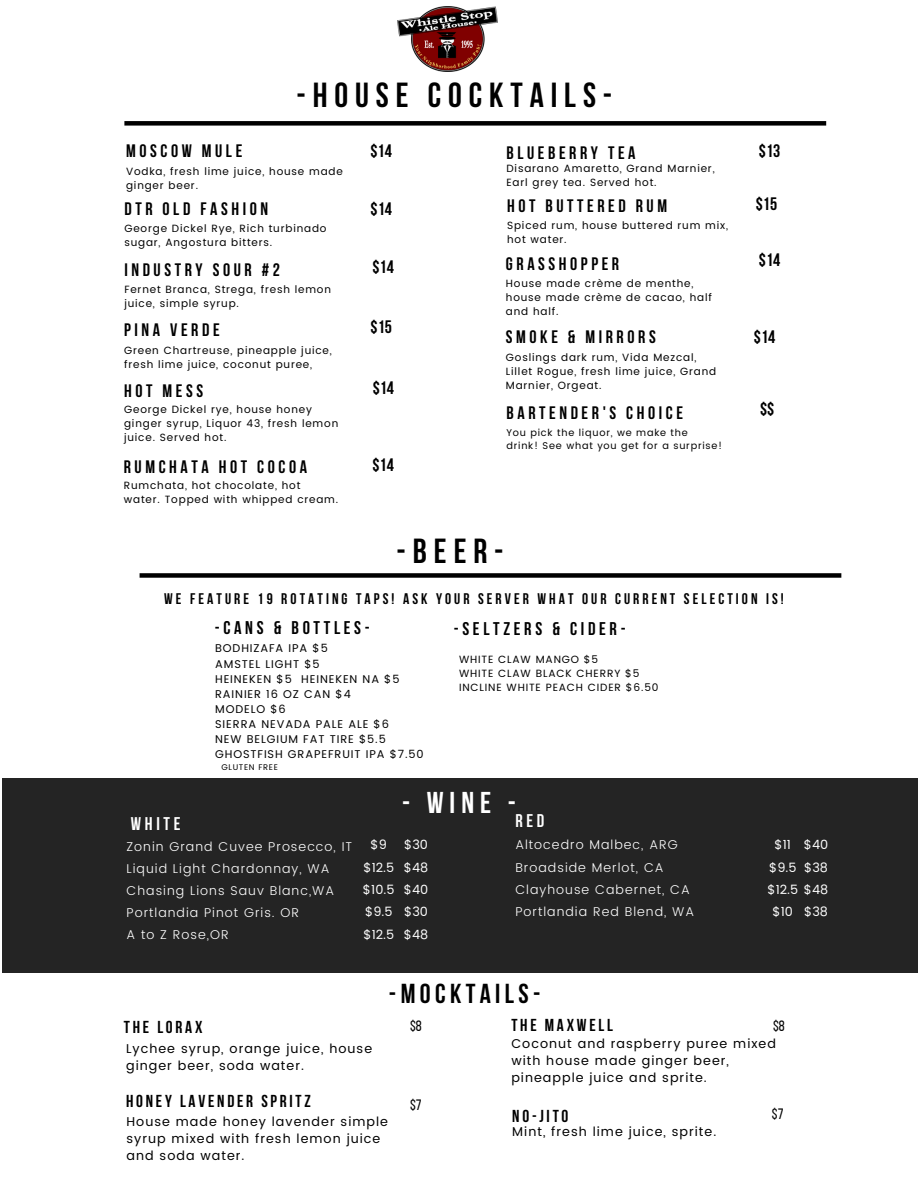
<style>
.page{position:relative;width:918px;height:1188px;background:#fff}
.page>*{position:absolute;margin:0;border:0;box-sizing:border-box;transform-origin:0 0}
.t1{font:700 34.65px "Bebas Neue";letter-spacing:.2em;color:#000}
.t2{font:700 30px "Bebas Neue";color:#fff}
.t3{font:700 27.3px "Bebas Neue";letter-spacing:.16em;color:#000}
.t4{font:700 18.3px "Bebas Neue";letter-spacing:.2em;color:#000}
.t5{font:700 18.3px "Bebas Neue";letter-spacing:.2em;color:#fff}
.t6{font:700 18px "Bebas Neue";letter-spacing:.2em;color:#000}
.t7{font:700 17.25px "Bebas Neue";letter-spacing:.16em;color:#000}
.t8{font:700 15.3px "Bebas Neue";letter-spacing:.2em;color:#000}
.t9{font:15px "Bebas Neue";color:#000}
.t10{font:12.75px/17.1px "Poppins";letter-spacing:.08em;color:#000}
.t11{font:300 12.75px "Poppins";letter-spacing:.08em;color:#fff}
.t12{font:12.75px "Poppins";color:#fff}
.t13{font:11.25px "Poppins";letter-spacing:.08em;color:#000}
.t14{font:10.5px/14px "Poppins";letter-spacing:.08em;color:#000}
.t15{font:9.75px/13px "Poppins";letter-spacing:.08em;color:#000}
.t16{font:8.25px "Poppins";letter-spacing:.08em;color:#000}
</style>
<div class="page">
<div style="left:124px;top:121px;width:702px;height:5px;background:#000"></div>
<div style="left:2px;top:778px;width:916px;height:194px;background:#242424"></div>
<img style="left:398px;top:6px;width:100px;height:66px">
<div style="left:140px;top:573px;width:701px;height:5px;background:#000"></div>
<p class="t1" style="left:296px;top:81px;width:317px">-HOUSE COCKTAILS-</p>
<h1 class="t6" style="left:126px;top:143px;width:118px">MOSCOW MULE</h1>
<h3 class="t6" style="left:370px;top:143px;width:23px">$14</h3>
<h3 class="t14" style="left:126px;top:164px;width:218px">Vodka, fresh lime juice, house made ginger beer.</h3>
<h3 class="t6" style="left:124px;top:201px;width:145px">DTR OLD FASHION</h3>
<h3 class="t6" style="left:371px;top:201px;width:23px">$14</h3>
<p class="t14" style="left:124px;top:222px;width:204px">George Dickel Rye, Rich turbinado sugar, Angostura bitters.</p>
<p class="t6" style="left:124px;top:263px;width:157px">INDUSTRY SOUR #2</p>
<h3 class="t6" style="left:372px;top:259px;width:23px">$14</h3>
<h3 class="t14" style="left:124px;top:282px;width:208px">Fernet Branca, Strega, fresh lemon juice, simple syrup.</h3>
<h2 class="t6" style="left:124px;top:322px;width:97px">PINA VERDE</h2>
<h4 class="t6" style="left:371px;top:319px;width:23px">$15</h4>
<h3 class="t14" style="left:124px;top:344px;width:209px">Green Chartreuse, pineapple juice, fresh lime juice, coconut puree,</h3>
<p class="t6" style="left:124px;top:383px;width:81px">HOT MESS</p>
<p class="t6" style="left:373px;top:381px;width:23px">$14</p>
<p class="t14" style="left:124px;top:402px;width:216px">George Dickel rye, house honey ginger syrup, Liquor 43, fresh lemon juice. Served hot.</p>
<h5 class="t6" style="left:124px;top:460px;width:185px">RUMCHATA HOT COCOA</h5>
<h4 class="t6" style="left:372px;top:458px;width:23px">$14</h4>
<p class="t14" style="left:124px;top:479px;width:216px">Rumchata, hot chocolate, hot water. Topped with whipped cream.</p>
<p class="t6" style="left:507px;top:145px;width:131px">BLUEBERRY TEA</p>
<p class="t6" style="left:759px;top:143px;width:23px">$13</p>
<p class="t14" style="left:507px;top:162px;width:210px">Disarano Amaretto, Grand Marnier,<br>Earl grey tea. Served hot.</p>
<p class="t6" style="left:507px;top:199px;width:162px">HOT BUTTERED RUM</p>
<p class="t6" style="left:756px;top:197px;width:23px">$15</p>
<p class="t14" style="left:507px;top:219px;width:222px">Spiced rum, house buttered rum mix, hot water.</p>
<p class="t6" style="left:506px;top:256px;width:115px">GRASSHOPPER</p>
<p class="t14" style="left:506px;top:276px;width:207px">House made crème de menthe, house made crème de cacao, half and half.</p>
<p class="t6" style="left:759px;top:253px;width:23px">$14</p>
<p class="t6" style="left:506px;top:329px;width:151px">SMOKE &amp; MIRRORS</p>
<p class="t6" style="left:754px;top:329px;width:23px">$14</p>
<p class="t14" style="left:506px;top:351px;width:212px">Goslings dark rum, Vida Mezcal,<br>Lillet Rogue, fresh lime juice, Grand<br>Marnier, Orgeat.</p>
<p class="t6" style="left:507px;top:405px;width:178px">BARTENDER'S CHOICE</p>
<p class="t6" style="left:760px;top:402px;width:16px">$$</p>
<p class="t15" style="left:507px;top:426px;width:217px">You pick the liquor, we make the<br>drink! See what you get for a surprise!</p>
<p class="t1" style="left:397px;top:537px;width:108px">-BEER-</p>
<p class="t8" style="left:164px;top:593px;width:621px">WE FEATURE 19 ROTATING TAPS! ASK YOUR SERVER WHAT OUR CURRENT SELECTION IS!</p>
<p class="t4" style="left:215px;top:620px;width:157px">-CANS &amp; BOTTLES-</p>
<p class="t13" style="left:215px;top:642px;width:114px">BODHIZAFA IPA $5</p>
<p class="t13" style="left:215px;top:657px;width:106px">AMSTEL LIGHT $5</p>
<p class="t13" style="left:215px;top:672px;width:186px">HEINEKEN $5 HEINEKEN NA $5</p>
<p class="t13" style="left:215px;top:687px;width:137px">RAINIER 16 OZ CAN $4</p>
<p class="t13" style="left:215px;top:703px;width:72px">MODELO $6</p>
<p class="t13" style="left:215px;top:718px;width:175px">SIERRA NEVADA PALE ALE $6</p>
<h2 class="t13" style="left:215px;top:733px;width:172px">NEW BELGIUM FAT TIRE $5.5</h2>
<h4 class="t13" style="left:215px;top:748px;width:210px">GHOSTFISH GRAPEFRUIT IPA $7.50</h4>
<h5 class="t16" style="left:221px;top:762px;width:58px">GLUTEN FREE</h5>
<p class="t4" style="left:454px;top:621px;width:173px">-SELTZERS &amp; CIDER-</p>
<h4 class="t14" style="left:459px;top:652px;width:141px">WHITE CLAW MANGO $5</h4>
<h5 class="t14" style="left:459px;top:666px;width:182px">WHITE CLAW BLACK CHERRY $5</h5>
<p class="t14" style="left:459px;top:680px;width:201px">INCLINE WHITE PEACH CIDER $6.50</p>
<p class="t2" style="left:402px;top:791px;width:115px">- WINE -</p>
<h4 class="t5" style="left:131px;top:816px;width:51px">WHITE</h4>
<p class="t5" style="left:515px;top:813px;width:30px">RED</p>
<h3 class="t12" style="left:371px;top:838px;width:18px">$9</h3>
<h3 class="t12" style="left:363px;top:860px;width:32px">$12.5</h3>
<h3 class="t12" style="left:363px;top:882px;width:33px">$10.5</h3>
<p class="t12" style="left:365px;top:904px;width:29px">$9.5</p>
<h3 class="t12" style="left:363px;top:927px;width:32px">$12.5</h3>
<h4 class="t12" style="left:404px;top:838px;width:25px">$30</h4>
<p class="t12" style="left:404px;top:860px;width:26px">$48</p>
<h3 class="t12" style="left:404px;top:882px;width:26px">$40</h3>
<h4 class="t12" style="left:404px;top:904px;width:25px">$30</h4>
<p class="t12" style="left:404px;top:927px;width:26px">$48</p>
<h3 class="t11" style="left:515px;top:838px;width:164px">Altocedro Malbec, ARG</h3>
<h4 class="t11" style="left:515px;top:860px;width:150px">Broadside Merlot, CA</h4>
<p class="t11" style="left:515px;top:882px;width:176px">Clayhouse Cabernet, CA</p>
<p class="t11" style="left:515px;top:904px;width:180px">Portlandia Red Blend, WA</p>
<p class="t11" style="left:127px;top:839px;width:227px">Zonin Grand Cuvee Prosecco, IT</p>
<h3 class="t11" style="left:127px;top:861px;width:205px">Liquid Light Chardonnay, WA</h3>
<h3 class="t11" style="left:127px;top:883px;width:209px">Chasing Lions Sauv Blanc,WA</h3>
<p class="t11" style="left:127px;top:905px;width:174px">Portlandia Pinot Gris. OR</p>
<h3 class="t11" style="left:127px;top:927px;width:104px">A to Z Rose,OR</h3>
<p class="t3" style="left:389px;top:983px;width:153px">-MOCKTAILS-</p>
<h3 class="t12" style="left:775px;top:838px;width:18px">$11</h3>
<p class="t12" style="left:769px;top:860px;width:29px">$9.5</p>
<h3 class="t12" style="left:767px;top:882px;width:32px">$12.5</h3>
<h1 class="t12" style="left:773px;top:904px;width:22px">$10</h1>
<h6 class="t12" style="left:804px;top:838px;width:26px">$40</h6>
<h4 class="t12" style="left:804px;top:860px;width:25px">$38</h4>
<h3 class="t12" style="left:804px;top:882px;width:26px">$48</h3>
<p class="t12" style="left:804px;top:904px;width:25px">$38</p>
<p class="t7" style="left:511px;top:1018px;width:103px">THE MAXWELL</p>
<p class="t7" style="left:124px;top:1020px;width:80px">THE LORAX</p>
<p class="t9" style="left:410px;top:1020px;width:13px">$8</p>
<p class="t9" style="left:773px;top:1020px;width:13px">$8</p>
<p class="t10" style="left:126px;top:1040px;width:248px">Lychee syrup, orange juice, house ginger beer, soda water.</p>
<p class="t7" style="left:126px;top:1094px;width:186px">HONEY LAVENDER SPRITZ</p>
<p class="t10" style="left:127px;top:1113px;width:263px">House made honey lavender simple syrup mixed with fresh lemon juice and soda water.</p>
<h5 class="t9" style="left:410px;top:1099px;width:13px">$7</h5>
<p class="t10" style="left:511px;top:1035px;width:266px">Coconut and raspberry puree mixed with house made ginger beer, pineapple juice and sprite.</p>
<h4 class="t7" style="left:512px;top:1109px;width:58px">NO-JITO</h4>
<p class="t10" style="left:512px;top:1123px;width:205px">Mint, fresh lime juice, sprite.</p>
<p class="t9" style="left:772px;top:1107px;width:13px">$7</p>
</div>
